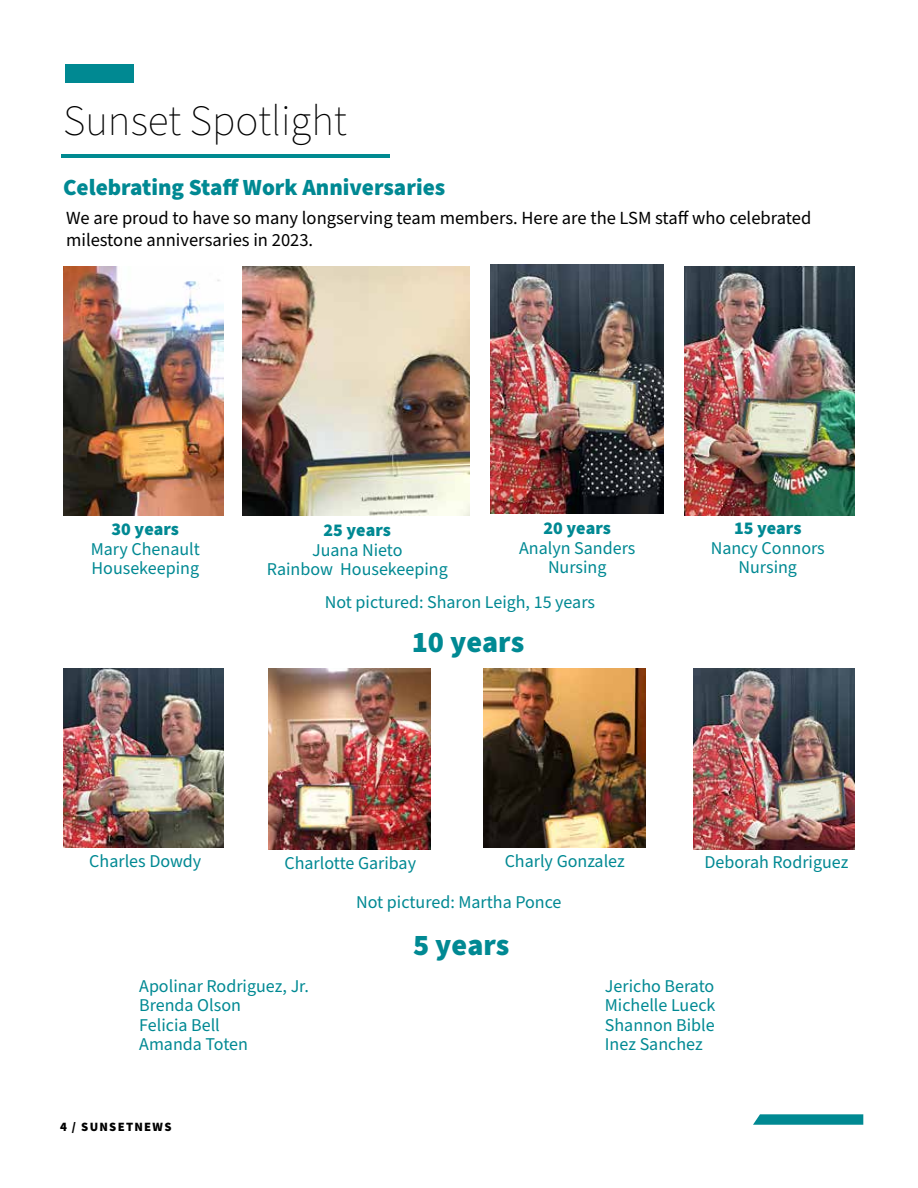
<style>
.page{position:relative;width:918px;height:1188px;background:#fff}
.page>*{position:absolute;margin:0;border:0;box-sizing:border-box;transform-origin:0 0}
.t1{font:200 43.2px "Source Sans Pro";color:#000}
.t2{font:900 30px "Source Sans Pro";color:#008993}
.t3{font:900 23.1px "Source Sans Pro";color:#008993}
.t4{font:18.45px/22.2px "Source Sans Pro";color:#000}
.t5{font:18px/19.5px "Source Sans Pro";color:#008993;text-align:center}
.t6{font:900 18px "Source Sans Pro";color:#008993}
.t7{font:900 12.75px "Source Sans Pro";letter-spacing:.1em;color:#000}
</style>
<div class="page">
<div style="left:65px;top:64px;width:68px;height:19px;background:#008992"></div>
<svg style="left:753px;top:1114px;width:110px;height:11px"></svg>
<hr style="left:62px;top:154px;width:328px;height:4px;background:#008a91">
<img style="left:684px;top:267px;width:170px;height:249px">
<img style="left:491px;top:265px;width:173px;height:249px">
<img style="left:243px;top:267px;width:227px;height:249px">
<img style="left:63px;top:267px;width:160px;height:249px">
<img style="left:693px;top:669px;width:162px;height:180px">
<img style="left:484px;top:669px;width:162px;height:178px">
<img style="left:269px;top:669px;width:161px;height:180px">
<img style="left:63px;top:669px;width:160px;height:179px">
<h1 class="t1" style="left:63px;top:91px;width:285px">Sunset Spotlight</h1>
<p class="t3" style="left:63px;top:171px;width:384px">Celebrating Staff Work Anniversaries</p>
<p class="t4" style="left:66px;top:207px;width:747px">We are proud to have so many longserving team members. Here are the LSM staff who celebrated milestone anniversaries in 2023.</p>
<p class="t6" style="left:112px;top:517px;width:69px">30 years</p>
<p class="t5" style="left:91px;top:540px;width:111px;text-align:left">Mary Chenault<br>Housekeeping</p>
<p class="t6" style="left:324px;top:518px;width:69px">25 years</p>
<p class="t5" style="left:267px;top:541px;width:182px">Juana Nieto<br>Rainbow Housekeeping</p>
<p class="t6" style="left:543px;top:516px;width:69px">20 years</p>
<p class="t5" style="left:519px;top:539px;width:118px">Analyn Sanders<br>Nursing</p>
<p class="t5" style="left:325px;top:593px;width:272px">Not pictured: Sharon Leigh, 15 years</p>
<h2 class="t2" style="left:412px;top:622px;width:114px">10 years</h2>
<p class="t6" style="left:734px;top:516px;width:69px">15 years</p>
<p class="t5" style="left:711px;top:538px;width:116px">Nancy Connors<br>Nursing</p>
<p class="t5" style="left:89px;top:852px;width:114px">Charles Dowdy</p>
<p class="t5" style="left:284px;top:854px;width:133px">Charlotte Garibay</p>
<p class="t5" style="left:505px;top:852px;width:122px">Charly Gonzalez</p>
<p class="t5" style="left:705px;top:853px;width:146px">Deborah Rodriguez</p>
<p class="t5" style="left:356px;top:893px;width:207px">Not pictured: Martha Ponce</p>
<h2 class="t2" style="left:413px;top:925px;width:98px">5 years</h2>
<p class="t5" style="left:139px;top:977px;width:171px;text-align:left">Apolinar Rodriguez, Jr.<br>Brenda Olson<br>Felicia Bell<br>Amanda Toten</p>
<p class="t5" style="left:605px;top:977px;width:112px;text-align:justify">Jericho Berato Michelle Lueck Shannon Bible Inez Sanchez</p>
<p class="t7" style="left:60px;top:1118px;width:112px">4 / SunsetNews</p>
</div>
